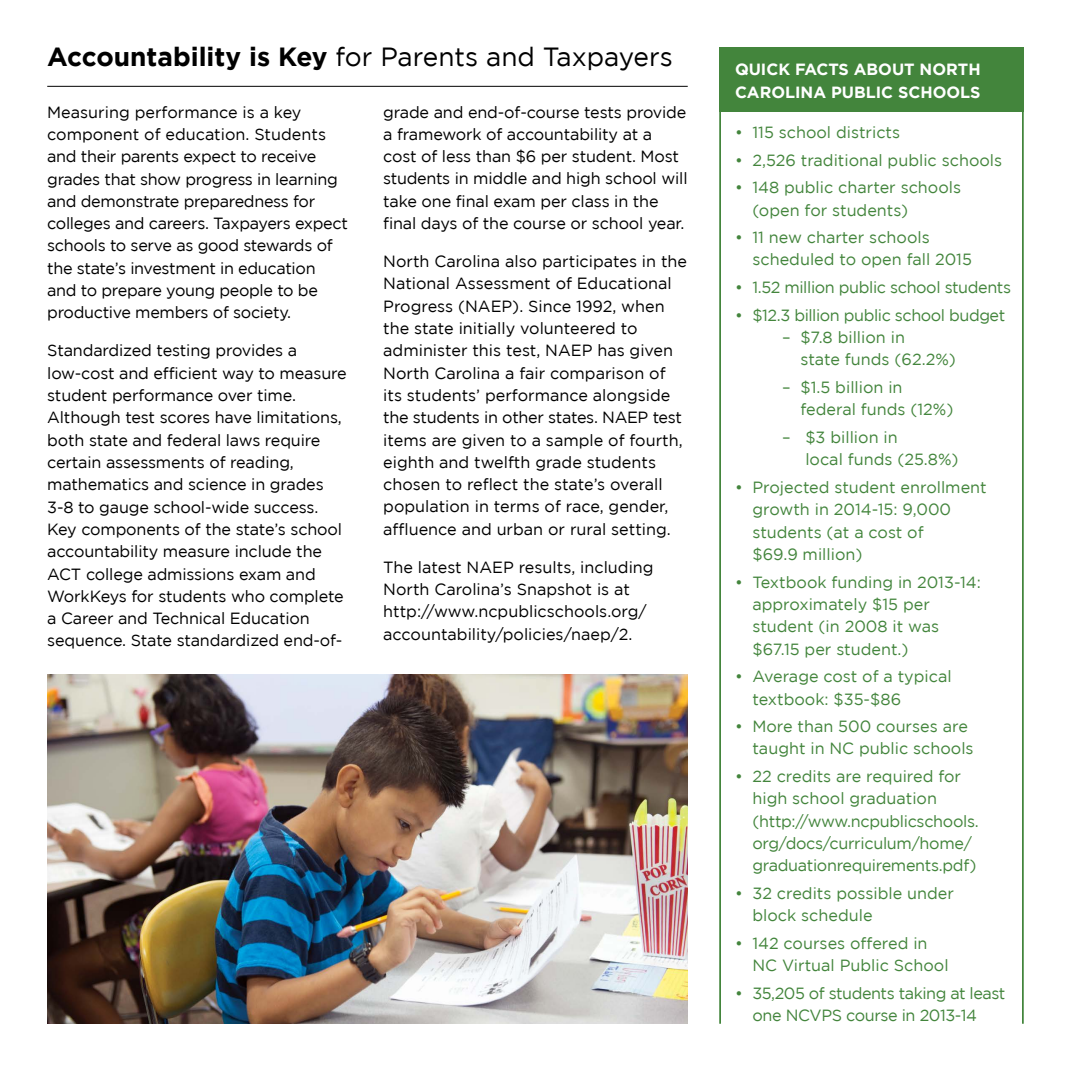
<style>
.page{position:relative;width:1071px;height:1071px;background:#fff}
.page>*{position:absolute;margin:0;border:0;box-sizing:border-box;transform-origin:0 0}
.t1{font:26.25px "Gotham";color:#000}
.t2{font:16.1px/22.2px "Gotham";letter-spacing:-.01em;color:#000}
.t3{font:16.1px/22.2px "Gotham";color:#43853c}
.t4{font:16.1px/22.2px "Gotham";letter-spacing:-.02em;color:#43853c}
.t5{font:16.1px "Gotham";letter-spacing:-.025em;color:#43853c}
.t6{font:16.1px/22.2px "Gotham";letter-spacing:-.03em;color:#43853c}
.t7{font:700 16.1px/22.2px "Gotham";color:#fff}
.s1{font-weight:700}
</style>
<div class="page">
<img style="left:47px;top:674px;width:641px;height:350px">
<hr style="left:47px;top:86px;width:641px;height:1px;background:#000">
<div style="left:719px;top:47px;width:305px;height:65px;background:#43853c"></div>
<hr style="left:719px;top:70px;width:2px;height:954px;background:#43853c">
<hr style="left:1022px;top:70px;width:2px;height:954px;background:#43853c">
<h1 class="t1" style="left:47px;top:43px;width:627px"><span class="s1">Accountability is Key</span> for Parents and Taxpayers</h1>
<p class="t2" style="left:47px;top:101px;width:302px">Measuring performance is a key component of education. Students and their parents expect to receive grades that show progress in learning and demonstrate preparedness for colleges and careers. Taxpayers expect schools to serve as good stewards of the state’s investment in education and to prepare young people to be productive members of society.</p>
<p class="t2" style="left:47px;top:339px;width:301px">Standardized testing provides a low-cost and efficient way to measure student performance over time.<br>Although test scores have limitations, both state and federal laws require certain assessments of reading, mathematics and science in grades 3-8 to gauge school-wide success.<br>Key components of the state’s school accountability measure include the ACT college admissions exam and WorkKeys for students who complete a Career and Technical Education sequence. State standardized end-of-</p>
<p class="t2" style="left:383px;top:100px;width:306px">grade and end-of-course tests provide a framework of accountability at a cost of less than $6 per student. Most students in middle and high school will take one final exam per class in the final days of the course or school year.</p>
<p class="t2" style="left:383px;top:250px;width:305px">North Carolina also participates in the National Assessment of Educational Progress (NAEP). Since 1992, when the state initially volunteered to administer this test, NAEP has given North Carolina a fair comparison of its students’ performance alongside the students in other states. NAEP test items are given to a sample of fourth, eighth and twelfth grade students chosen to reflect the state’s overall population in terms of race, gender, affluence and urban or rural setting.</p>
<p class="t2" style="left:383px;top:556px;width:272px">The latest NAEP results, including North Carolina’s Snapshot is at http://www.ncpublicschools.org/ accountability/policies/naep/2.</p>
<p class="t7" style="left:735px;top:58px;width:247px">QUICK FACTS ABOUT NORTH<br>CAROLINA PUBLIC SCHOOLS</p>
<p class="t3" style="left:735px;top:121px;width:167px">• 115 school districts</p>
<p class="t3" style="left:735px;top:148px;width:269px">• 2,526 traditional public schools</p>
<p class="t3" style="left:752px;top:176px;width:210px;text-indent:-17px">• 148 public charter schools (open for students)</p>
<p class="t3" style="left:752px;top:226px;width:221px;text-indent:-17px">• 11 new charter schools scheduled to open fall 2015</p>
<p class="t5" style="left:735px;top:279px;width:278px">• 1.52 million public school students</p>
<p class="t5" style="left:735px;top:306px;width:272px">• $12.3 billion public school budget</p>
<p class="t3" style="left:801px;top:326px;width:157px;text-indent:-18px">– $7.8 billion in<br>state funds (62.2%)</p>
<p class="t3" style="left:801px;top:376px;width:154px;text-indent:-18px">– $1.5 billion in federal funds (12%)</p>
<p class="t3" style="left:805px;top:426px;width:155px;text-indent:-23px">– $3 billion in<br>local funds (25.8%)</p>
<p class="t3" style="left:752px;top:476px;width:236px;text-indent:-17px">• Projected student enrollment growth in 2014-15: 9,000 students (at a cost of<br>$69.9 million)</p>
<p class="t3" style="left:752px;top:571px;width:230px;text-indent:-17px">• Textbook funding in 2013-14: approximately $15 per student (in 2008 it was $67.15 per student.)</p>
<p class="t3" style="left:752px;top:665px;width:201px;text-indent:-17px">• Average cost of a typical textbook: $35-$86</p>
<p class="t3" style="left:752px;top:715px;width:223px;text-indent:-17px">• More than 500 courses are taught in NC public schools</p>
<p class="t4" style="left:752px;top:765px;width:228px;text-indent:-17px">• 22 credits are required for high school graduation (http://www.ncpublicschools. org/docs/curriculum/home/ graduationrequirements.pdf)</p>
<p class="t3" style="left:752px;top:882px;width:203px;text-indent:-17px">• 32 credits possible under block schedule</p>
<p class="t3" style="left:752px;top:932px;width:198px;text-indent:-17px">• 142 courses offered in<br>NC Virtual Public School</p>
<p class="t6" style="left:752px;top:982px;width:254px;text-indent:-17px">• 35,205 of students taking at least one NCVPS course in 2013-14</p>
</div>
